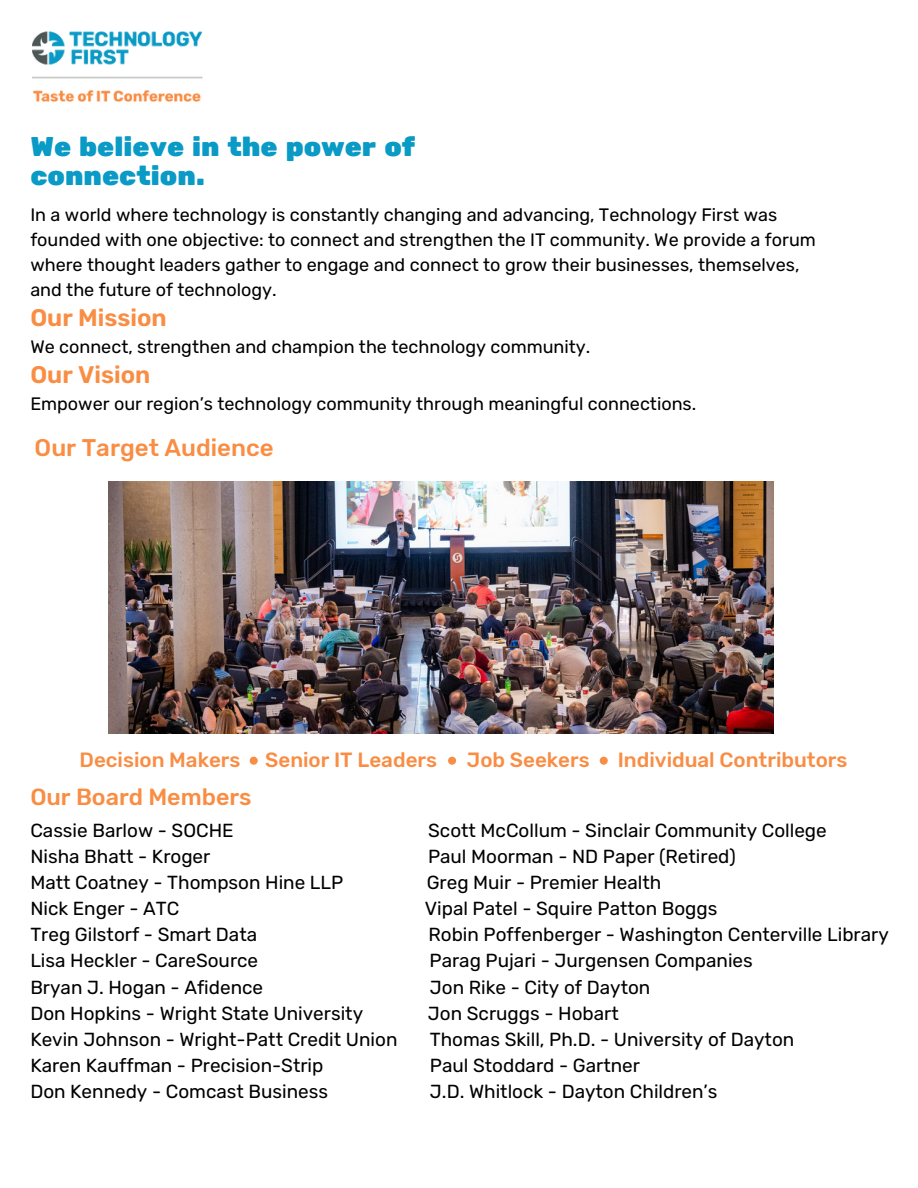
<style>
.page{position:relative;width:918px;height:1188px;background:#fff}
.page>*{position:absolute;margin:0;border:0;box-sizing:border-box;transform-origin:0 0}
.t1{font:27px/29.2px "Rubik One";color:#099ac6}
.t2{font:600 24px "Rubik";color:#f98d43}
.t3{font:500 24px "Rubik";color:#f98d43}
.t4{font:500 23.25px "Rubik";color:#f98d43}
.t5{font:500 20.55px "Rubik";color:#f98d43}
.t6{font:18.9px "Rubik";color:#000}
.t7{font:18px/24.8px "Rubik";color:#000}
</style>
<div class="page">
<img style="left:32px;top:31px;width:171px;height:71px">
<img style="left:109px;top:481px;width:665px;height:253px">
<svg style="left:250px;top:757px;width:8px;height:8px"></svg>
<svg style="left:448px;top:757px;width:8px;height:8px"></svg>
<svg style="left:600px;top:757px;width:8px;height:8px"></svg>
<h1 class="t1" style="left:30px;top:133px;width:387px">We believe in the power of connection.</h1>
<p class="t7" style="left:30px;top:203px;width:787px">In a world where technology is constantly changing and advancing, Technology First was founded with one objective: to connect and strengthen the IT community. We provide a forum where thought leaders gather to engage and connect to grow their businesses, themselves, and the future of technology.</p>
<p class="t2" style="left:30px;top:303px;width:138px">Our Mission</p>
<p class="t7" style="left:30px;top:334px;width:562px">We connect, strengthen and champion the technology community.</p>
<p class="t2" style="left:30px;top:361px;width:121px">Our Vision</p>
<p class="t7" style="left:30px;top:392px;width:667px">Empower our region’s technology community through meaningful connections.</p>
<p class="t3" style="left:35px;top:433px;width:241px">Our Target Audience</p>
<p class="t5" style="left:80px;top:748px;width:359px">Decision Makers Senior IT Leaders</p>
<p class="t5" style="left:467px;top:748px;width:124px">Job Seekers</p>
<p class="t5" style="left:618px;top:748px;width:231px">Individual Contributors</p>
<p class="t4" style="left:30px;top:783px;width:223px">Our Board Members</p>
<p class="t6" style="left:30px;top:819px;width:205px">Cassie Barlow - SOCHE</p>
<p class="t6" style="left:428px;top:819px;width:400px">Scott McCollum - Sinclair Community College</p>
<p class="t6" style="left:30px;top:845px;width:182px">Nisha Bhatt - Kroger</p>
<p class="t6" style="left:428px;top:845px;width:309px">Paul Moorman - ND Paper (Retired)</p>
<p class="t6" style="left:30px;top:871px;width:315px">Matt Coatney - Thompson Hine LLP</p>
<p class="t6" style="left:427px;top:871px;width:236px">Greg Muir - Premier Health</p>
<p class="t6" style="left:30px;top:897px;width:151px">Nick Enger - ATC</p>
<p class="t6" style="left:425px;top:897px;width:294px">Vipal Patel - Squire Patton Boggs</p>
<p class="t6" style="left:30px;top:924px;width:228px">Treg Gilstorf - Smart Data</p>
<p class="t6" style="left:429px;top:924px;width:462px">Robin Poffenberger - Washington Centerville Library</p>
<p class="t6" style="left:30px;top:950px;width:229px">Lisa Heckler - CareSource</p>
<p class="t6" style="left:430px;top:950px;width:325px">Parag Pujari - Jurgensen Companies</p>
<p class="t6" style="left:30px;top:976px;width:234px">Bryan J. Hogan - Afidence</p>
<p class="t6" style="left:430px;top:976px;width:222px">Jon Rike - City of Dayton</p>
<p class="t6" style="left:30px;top:1002px;width:334px">Don Hopkins - Wright State University</p>
<p class="t6" style="left:428px;top:1002px;width:192px">Jon Scruggs - Hobart</p>
<p class="t6" style="left:30px;top:1028px;width:369px">Kevin Johnson - Wright-Patt Credit Union</p>
<p class="t6" style="left:430px;top:1028px;width:366px">Thomas Skill, Ph.D. - University of Dayton</p>
<p class="t6" style="left:30px;top:1054px;width:295px">Karen Kauffman - Precision-Strip</p>
<p class="t6" style="left:430px;top:1054px;width:211px">Paul Stoddard - Gartner</p>
<p class="t6" style="left:30px;top:1081px;width:299px">Don Kennedy - Comcast Business</p>
<p class="t6" style="left:430px;top:1081px;width:289px">J.D. Whitlock - Dayton Children’s</p>
</div>
